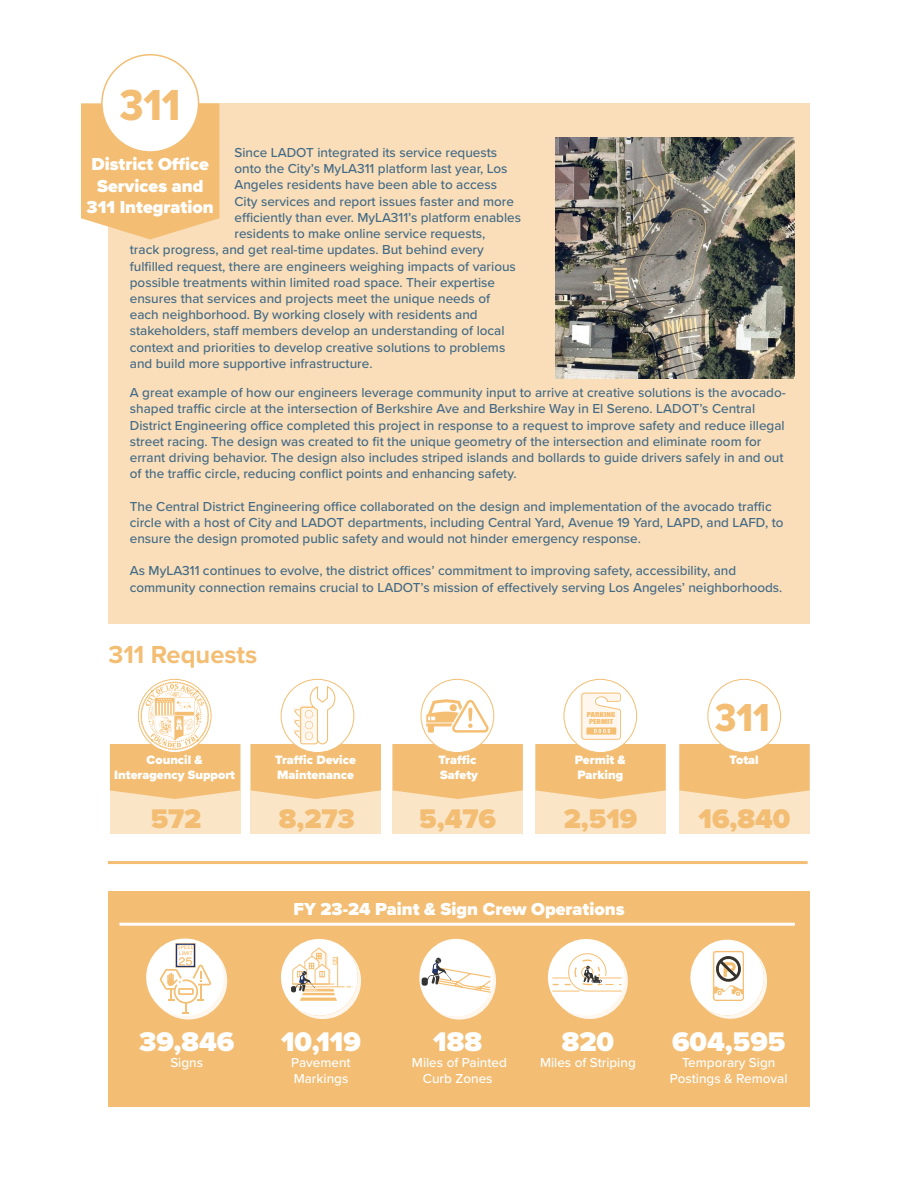
<style>
.page{position:relative;width:918px;height:1188px;background:#fff}
.page>*{position:absolute;margin:0;border:0;box-sizing:border-box;transform-origin:0 0}
.t1{font:45px "Proxima Nova Cond Extrabld";color:#f3be74}
.t2{font:40.5px "Proxima Nova Cond Extrabld";color:#f3be74}
.tc_bulletin{font:900 28.05px "Proxima Nova";color:#fff}
.tc_bulletin-2{font:900 28.05px "Proxima Nova";color:#f3be74}
.tc_bulletin-3{font:700 25.5px "Proxima Nova";color:#f3be74}
.tc_bulletin-4{font:900 18px/21.6px "Proxima Nova";color:#fff;text-align:center}
.tc_bulletin-5{font:500 13.5px/16.2px "Proxima Nova";color:#436a86}
.tc_bulletin-6{font:500 13.5px/16.2px "Proxima Nova";color:#fff;text-align:center}
.tc_bulletin-7{font:900 12.6px/15.1px "Proxima Nova";color:#fff}
.t3{font:6.3px/7.5px "Impact";color:#f5bf73;text-align:center;scale:1.33 1}
</style>
<div class="page">
<div style="left:108px;top:103px;width:702px;height:521px;background:#f9deb9"></div>
<svg style="left:81px;top:103px;width:138px;height:136px;background:#f3c17c"></svg>
<div style="left:102px;top:55px;width:97px;height:97px;background:#fff;border-radius:50%"></div>
<div style="left:101px;top:54px;width:98px;height:99px;border:2px solid #f3be74;border-radius:50%"></div>
<div style="left:110px;top:744px;width:130px;height:89px;background:#fae5c7"></div>
<div style="left:251px;top:744px;width:130px;height:89px;background:#fae5c7"></div>
<div style="left:393px;top:744px;width:130px;height:89px;background:#fae5c7"></div>
<div style="left:536px;top:744px;width:130px;height:89px;background:#fae5c7"></div>
<div style="left:679px;top:744px;width:131px;height:89px;background:#fae5c7"></div>
<svg style="left:393px;top:744px;width:130px;height:55px;background:#f3c17a"></svg>
<svg style="left:679px;top:744px;width:131px;height:55px;background:#f3c17b"></svg>
<svg style="left:281px;top:679px;width:73px;height:74px"></svg>
<div style="left:421px;top:679px;width:73px;height:74px;background:#fff;border-radius:50%"></div>
<div style="left:421px;top:679px;width:73px;height:74px;border:1px solid #f3be74;border-radius:50%"></div>
<div style="left:708px;top:679px;width:73px;height:74px;background:#fff;border-radius:50%"></div>
<div style="left:708px;top:679px;width:73px;height:74px;border:1px solid #f3be74;border-radius:50%"></div>
<hr style="left:108px;top:861px;width:700px;height:3px;background:#f3be74">
<svg style="left:426px;top:699px;width:63px;height:34px"></svg>
<svg style="left:251px;top:686px;width:130px;height:113px"></svg>
<svg style="left:536px;top:692px;width:130px;height:107px"></svg>
<div style="left:108px;top:891px;width:702px;height:216px;background:#f3be74"></div>
<hr style="left:119px;top:923px;width:676px;height:3px;background:#fff">
<div style="left:150px;top:942px;width:77px;height:77px;background:#fff7ed;border-radius:50%"></div>
<div style="left:146px;top:939px;width:78px;height:77px;background:#fff;border-radius:50%"></div>
<svg style="left:160px;top:943px;width:51px;height:71px"></svg>
<div style="left:281px;top:939px;width:77px;height:77px;background:#fff;border-radius:50%"></div>
<svg style="left:291px;top:947px;width:70px;height:72px"></svg>
<svg style="left:419px;top:939px;width:74px;height:77px"></svg>
<svg style="left:422px;top:942px;width:74px;height:78px"></svg>
<div style="left:548px;top:939px;width:77px;height:77px;background:#fff;border-radius:50%"></div>
<svg style="left:551px;top:942px;width:77px;height:77px"></svg>
<div style="left:690px;top:940px;width:74px;height:75px;background:#fff;border-radius:50%"></div>
<svg style="left:703px;top:950px;width:64px;height:69px"></svg>
<svg style="left:110px;top:681px;width:130px;height:118px"></svg>
<img style="left:556px;top:138px;width:239px;height:241px">
<p class="t1" style="left:119px;top:72px;width:63px">311</p>
<p class="tc_bulletin-5" style="left:234px;top:144px;width:288px">Since LADOT integrated its service requests onto the City’s MyLA311 platform last year, Los Angeles residents have been able to access City services and report issues faster and more efficiently than ever. MyLA311’s platform enables residents to make online service requests,</p>
<p class="tc_bulletin-4" style="left:87px;top:153px;width:129px">District Office<br>Services and<br>311 Integration</p>
<p class="tc_bulletin-5" style="left:130px;top:241px;width:388px">track progress, and get real-time updates. But behind every fulfilled request, there are engineers weighing impacts of various possible treatments within limited road space. Their expertise ensures that services and projects meet the unique needs of each neighborhood. By working closely with residents and stakeholders, staff members develop an understanding of local context and priorities to develop creative solutions to problems and build more supportive infrastructure.</p>
<p class="tc_bulletin-5" style="left:130px;top:384px;width:658px">A great example of how our engineers leverage community input to arrive at creative solutions is the avocado&shy;shaped traffic circle at the intersection of Berkshire Ave and Berkshire Way in El Sereno. LADOT’s Central District Engineering office completed this project in response to a request to improve safety and reduce illegal street racing. The design was created to fit the unique geometry of the intersection and eliminate room for errant driving behavior. The design also includes striped islands and bollards to guide drivers safely in and out of the traffic circle, reducing conflict points and enhancing safety.</p>
<p class="tc_bulletin-5" style="left:130px;top:497px;width:655px">The Central District Engineering office collaborated on the design and implementation of the avocado traffic circle with a host of City and LADOT departments, including Central Yard, Avenue 19 Yard, LAPD, and LAFD, to ensure the design promoted public safety and would not hinder emergency response.</p>
<p class="tc_bulletin-5" style="left:130px;top:562px;width:654px">As MyLA311 continues to evolve, the district offices’ commitment to improving safety, accessibility, and community connection remains crucial to LADOT’s mission of effectively serving Los Angeles’ neighborhoods.</p>
<p class="tc_bulletin-3" style="left:109px;top:636px;width:150px">311 Requests</p>
<p class="t3" style="left:587px;top:711px;width:23px">PARKING<br>PERMIT</p>
<p class="t2" style="left:715px;top:688px;width:56px">311</p>
<p class="tc_bulletin-7" style="left:147px;top:752px;width:58px">Council &amp;</p>
<p class="tc_bulletin-7" style="left:114px;top:768px;width:122px">Interagency Support</p>
<p class="tc_bulletin-2" style="left:151px;top:798px;width:52px">572</p>
<p class="tc_bulletin-2" style="left:279px;top:798px;width:78px">8,273</p>
<p class="tc_bulletin-2" style="left:419px;top:798px;width:78px">5,476</p>
<p class="tc_bulletin-2" style="left:564px;top:798px;width:75px">2,519</p>
<p class="tc_bulletin-2" style="left:699px;top:798px;width:93px">16,840</p>
<p class="tc_bulletin-7" style="left:275px;top:752px;width:82px">Traffic Device<br>Maintenance</p>
<p class="tc_bulletin-7" style="left:438px;top:752px;width:40px">Traffic</p>
<p class="tc_bulletin-7" style="left:575px;top:752px;width:52px">Permit &amp;</p>
<p class="tc_bulletin-7" style="left:577px;top:768px;width:47px">Parking</p>
<p class="tc_bulletin-7" style="left:730px;top:752px;width:31px">Total</p>
<p class="tc_bulletin-7" style="left:440px;top:768px;width:39px">Safety</p>
<p class="tc_bulletin" style="left:139px;top:1021px;width:97px">39,846</p>
<p class="tc_bulletin-6" style="left:170px;top:1054px;width:34px">Signs</p>
<p class="tc_bulletin-4" style="left:293px;top:898px;width:333px">FY 23-24 Paint &amp; Sign Crew Operations</p>
<p class="tc_bulletin" style="left:281px;top:1021px;width:81px">10,119</p>
<p class="tc_bulletin-6" style="left:291px;top:1054px;width:61px">Pavement</p>
<p class="tc_bulletin-6" style="left:294px;top:1070px;width:56px">Markings</p>
<p class="tc_bulletin" style="left:433px;top:1021px;width:50px">188</p>
<p class="tc_bulletin-6" style="left:412px;top:1054px;width:97px">Miles of Painted<br>Curb Zones</p>
<p class="tc_bulletin" style="left:562px;top:1021px;width:54px">820</p>
<p class="tc_bulletin-6" style="left:540px;top:1054px;width:97px">Miles of Striping</p>
<p class="tc_bulletin" style="left:672px;top:1021px;width:115px">604,595</p>
<p class="tc_bulletin-6" style="left:670px;top:1054px;width:119px">Temporary Sign<br>Postings &amp; Removal</p>
</div>
